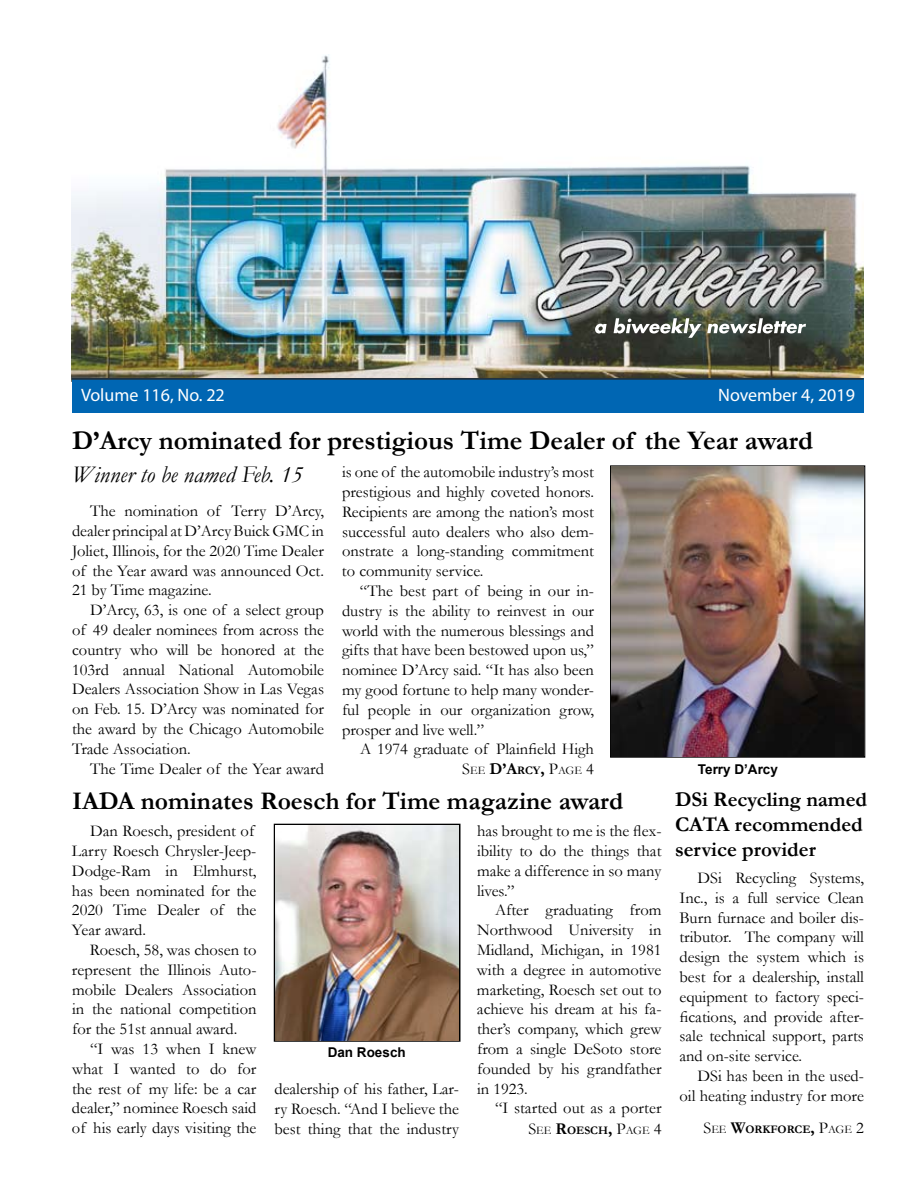
<style>
.page{position:relative;width:918px;height:1188px;background:#fff}
.page>*{position:absolute;margin:0;border:0;box-sizing:border-box;transform-origin:0 0}
.t1{font:700 27px "Garamond";color:#000}
.t2{font:700 25.5px "Garamond";color:#000}
.t3{font:italic 24px "Garamond";color:#000}
.t4{font:700 21px/25.2px "Garamond";color:#000}
.t5{font:18px "Myriad Pro";color:#fff}
.t6{font:16.5px/19.8px "Garamond";color:#000;text-align:justify}
.t7{font:700 13.5px "Arial";color:#000}
.t8{font:11.55px "Garamond";color:#000}
.t9{font:700 11.55px "Garamond";color:#000}
.s1{font-size:16.5px}
.s2{font-weight:700;font-size:16.5px}
.s3{font-weight:700}
.s4{font-weight:400;font-size:16.5px}
.s5{font-weight:400}
</style>
<div class="page">
<div style="left:274px;top:824px;width:186px;height:218px;border:2px solid #000"></div>
<img style="left:72px;top:54px;width:792px;height:324px">
<div style="left:72px;top:379px;width:792px;height:34px;background:#0066b3"></div>
<hr style="left:72px;top:378px;width:792px;height:2px;background:#292a2c">
<svg style="left:595px;top:324px;width:12px;height:10px"></svg>
<svg style="left:614px;top:318px;width:192px;height:20px"></svg>
<img style="left:611px;top:466px;width:253px;height:291px">
<img style="left:275px;top:825px;width:184px;height:215px">
<p class="t5" style="left:81px;top:384px;width:145px">Volume 116, No. 22</p>
<p class="t5" style="left:718px;top:384px;width:138px">November 4, 2019</p>
<h1 class="t1" style="left:72px;top:422px;width:742px">D’Arcy nominated for prestigious Time Dealer of the Year award</h1>
<h3 class="t3" style="left:72px;top:458px;width:232px">Winner to be named Feb. 15</h3>
<p class="t6" style="left:72px;top:501px;width:254px;text-indent:18px">The nomination of Terry D’Arcy, dealer principal atD’ArcyBuickGMCin Joliet, Illinois, for the 2020 Time Dealer of the Year award was announced Oct.<br>21 by Time magazine.</p>
<p class="t6" style="left:72px;top:600px;width:254px;text-indent:18px">D’Arcy, 63, is one of a select group of 49 dealer nominees from across the country who will be honored at the 103rd annual National Automobile Dealers Association Show in Las Vegas on Feb. 15. D’Arcy was nominated for the award by the Chicago Automobile Trade Association.</p>
<p class="t6" style="left:90px;top:758px;width:235px">The Time Dealer of the Year award</p>
<p class="t6" style="left:342px;top:462px;width:254px">is one of the automobile industry’s most prestigious and highly coveted honors.<br>Recipients are among the nation’s most successful auto dealers who also dem&shy;onstrate a long-standing commitment to community service.</p>
<p class="t6" style="left:342px;top:581px;width:254px;text-indent:18px">“The best part of being in our in&shy;dustry is the ability to reinvest in our world with the numerous blessings and gifts that have been bestowed upon us,” nominee D’Arcy said. “It has also been my good fortune to help many wonder&shy;ful people in our organization grow, prosper and live well.”</p>
<p class="t6" style="left:360px;top:739px;width:236px">A 1974 graduate of Plainfield High</p>
<p class="t8" style="left:462px;top:763px;width:133px"><span class="s1">S</span>ee <span class="s2">D’A</span><span class="s3">rcy</span><span class="s2">,</span> <span class="s1">P</span>age <span class="s1">4</span></p>
<p class="t7" style="left:698px;top:759px;width:82px">Terry D’Arcy</p>
<h2 class="t2" style="left:72px;top:783px;width:553px">IADA nominates Roesch for Time magazine award</h2>
<p class="t4" style="left:675px;top:787px;width:194px">DSi Recycling named<br>CATA recommended service provider</p>
<p class="t6" style="left:477px;top:821px;width:186px">has brought to me is the flex&shy;ibility to do the things that make a difference in so many lives.”</p>
<p class="t6" style="left:477px;top:900px;width:186px;text-indent:18px">After graduating from Northwood University in Midland, Michigan, in 1981 with a degree in automotive marketing, Roesch set out to achieve his dream at his fa&shy;ther’s company, which grew from a single DeSoto store founded by his grandfather in 1923.</p>
<p class="t6" style="left:495px;top:1098px;width:168px">“I started out as a porter</p>
<p class="t6" style="left:72px;top:821px;width:186px;text-align:left;text-indent:18px">Dan Roesch, president of<br>Larry Roesch Chrysler-Jeep-<br>Dodge-Ram in Elmhurst, has been nominated for the<br>2020 Time Dealer of the<br>Year award.</p>
<p class="t6" style="left:72px;top:940px;width:186px;text-indent:18px">Roesch, 58, was chosen to represent the Illinois Auto&shy;mobile Dealers Association in the national competition for the 51st annual award.</p>
<p class="t6" style="left:72px;top:1039px;width:186px;text-indent:18px">“I was 13 when I knew what I wanted to do for the rest of my life: be a car dealer,” nominee Roesch said of his early days visiting the</p>
<p class="t6" style="left:680px;top:868px;width:186px;text-indent:18px">DSi Recycling Systems, Inc., is a full service Clean Burn furnace and boiler dis&shy;tributor. The company will design the system which is best for a dealership, install equipment to factory speci&shy;fications, and provide after&shy;sale technical support, parts and on-site service.</p>
<p class="t6" style="left:679px;top:1066px;width:186px;text-align:right">DSi has been in the used&shy;oil heating industry for more</p>
<p class="t7" style="left:328px;top:1043px;width:80px">Dan Roesch</p>
<p class="t6" style="left:274px;top:1079px;width:186px">dealership of his father, Lar&shy;ry Roesch. “And I believe the best thing that the industry</p>
<p class="t8" style="left:528px;top:1122px;width:135px"><span class="s1">S</span>ee <span class="s2">R</span><span class="s3">oesch</span><span class="s2">,</span> <span class="s1">P</span>age <span class="s1">4</span></p>
<p class="t9" style="left:703px;top:1121px;width:162px"><span class="s4">S</span><span class="s5">ee</span> <span class="s1">W</span>orkforce<span class="s1">,</span> <span class="s4">P</span><span class="s5">age</span> <span class="s4">2</span></p>
</div>
